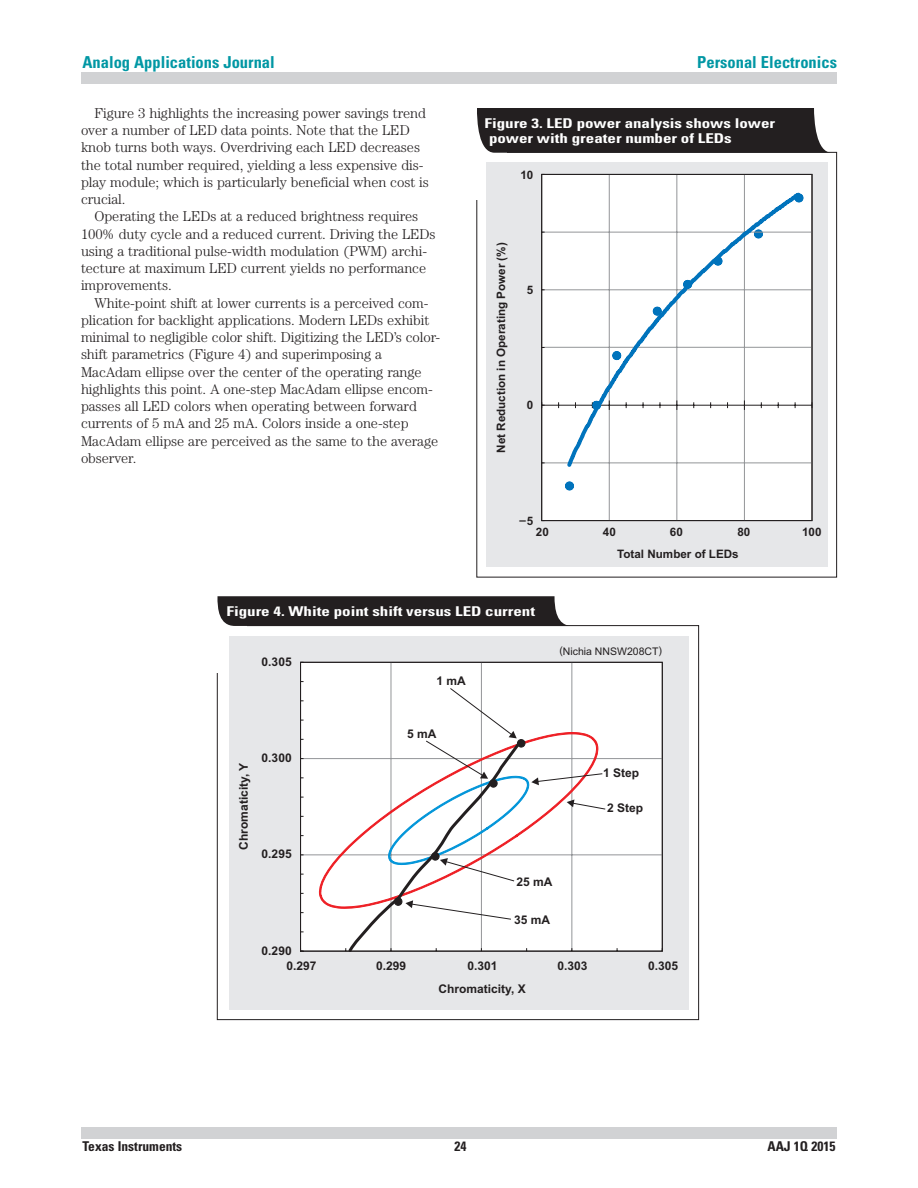
<style>
.page{position:relative;width:918px;height:1188px;background:#fff}
.page>*{position:absolute;margin:0;border:0;box-sizing:border-box;transform-origin:0 0}
.t1{font:700 condensed 16.5px "Univers";color:#0097a4}
.t2{font:300 14.25px/17.2px "Century";letter-spacing:-.005em;color:#231f20}
.t3{font:700 condensed 13.5px/15px "Univers";color:#fff;scale:1.26 1}
.t4{font:700 condensed 13.5px "Univers";color:#231f20}
.t5{font:700 12px "Arial";color:#231f20}
.t6{font:700 11.7px "Arial";color:#231f20}
.t7{font:10.5px "Arial";color:#231f20}
</style>
<div class="page">
<div style="left:81px;top:1127px;width:756px;height:11px;background:#d1d2d4"></div>
<div style="left:81px;top:73px;width:756px;height:11px;background:#d1d2d4"></div>
<svg style="left:477px;top:108px;width:355px;height:45px;background:#2e2a2b"></svg>
<div style="left:486px;top:162px;width:341px;height:405px;background:#e6e7e9"></div>
<svg style="left:541px;top:174px;width:272px;height:347px;background:#f3f5f6"></svg>
<div style="left:593px;top:401px;width:7px;height:8px;background:#0073bc;border-radius:50%"></div>
<div style="left:593px;top:401px;width:7px;height:8px;border:1px solid #0073bc;border-radius:50%"></div>
<svg style="left:217px;top:596px;width:355px;height:30px;background:#2f2b2c"></svg>
<div style="left:229px;top:637px;width:459px;height:373px;background:#e6e7e9"></div>
<svg style="left:300px;top:661px;width:363px;height:291px;background:#f3f2f3"></svg>
<div style="left:309px;top:728px;width:313px;height:192px;background:#fff"></div>
<svg style="left:346px;top:687px;width:260px;height:265px;background:#f3f0f1"></svg>
<p class="t1" style="left:82px;top:52px;width:194px">Analog Applications Journal</p>
<p class="t1" style="left:697px;top:52px;width:141px">Personal Electronics</p>
<p class="t2" style="left:81px;top:104px;width:349px;text-indent:14px">Figure 3 highlights the increasing power savings trend over a number of LED data points. Note that the LED knob turns both ways. Overdriving each LED decreases the total number required, yielding a less expensive dis&shy;play module; which is particularly beneficial when cost is crucial.</p>
<p class="t2" style="left:81px;top:208px;width:356px;text-indent:14px">Operating the LEDs at a reduced brightness requires 100% duty cycle and a reduced current. Driving the LEDs using a traditional pulse-width modulation (PWM) archi&shy;tecture at maximum LED current yields no performance improvements.</p>
<p class="t2" style="left:81px;top:294px;width:361px;text-indent:14px">White-point shift at lower currents is a perceived com&shy;plication for backlight applications. Modern LEDs exhibit minimal to negligible color shift. Digitizing the LED’s color&shy;shift parametrics (Figure 4) and superimposing a MacAdam ellipse over the center of the operating range highlights this point. A one-step MacAdam ellipse encom&shy;passes all LED colors when operating between forward currents of 5 mA and 25 mA. Colors inside a one-step MacAdam ellipse are perceived as the same to the average observer.</p>
<p class="t3" style="left:489px;top:115px;width:229px;text-indent:-4px">Figure 3. LED power analysis shows lower power with greater number of LEDs</p>
<p class="t6" style="left:521px;top:168px;width:14px">10</p>
<p class="t6" style="left:494px;top:453px;width:212px;rotate:-90deg">Net Reduction in Operating Power (%)</p>
<p class="t6" style="left:527px;top:283px;width:8px">5</p>
<p class="t6" style="left:527px;top:398px;width:8px">0</p>
<p class="t6" style="left:520px;top:513px;width:15px">–5</p>
<p class="t6" style="left:536px;top:526px;width:14px">20</p>
<p class="t6" style="left:603px;top:526px;width:14px">40</p>
<p class="t6" style="left:670px;top:526px;width:14px">60</p>
<p class="t6" style="left:738px;top:526px;width:14px">80</p>
<p class="t6" style="left:802px;top:526px;width:21px">100</p>
<p class="t3" style="left:226px;top:603px;width:246px">Figure 4. White point shift versus LED current</p>
<p class="t5" style="left:262px;top:655px;width:32px">0.305</p>
<p class="t5" style="left:237px;top:850px;width:88px;rotate:-90deg">Chromaticity, Y</p>
<p class="t5" style="left:262px;top:751px;width:32px">0.300</p>
<p class="t5" style="left:262px;top:847px;width:32px">0.295</p>
<p class="t5" style="left:436px;top:674px;width:31px">1 mA</p>
<p class="t5" style="left:407px;top:727px;width:31px">5 mA</p>
<p class="t6" style="left:617px;top:548px;width:123px">Total Number of LEDs</p>
<p class="t7" style="left:559px;top:645px;width:104px">(Nichia NNSW208CT)</p>
<p class="t5" style="left:603px;top:766px;width:38px">1 Step</p>
<p class="t5" style="left:607px;top:801px;width:38px">2 Step</p>
<p class="t5" style="left:517px;top:875px;width:38px">25 mA</p>
<p class="t5" style="left:262px;top:943px;width:32px">0.290</p>
<p class="t5" style="left:514px;top:913px;width:38px">35 mA</p>
<p class="t5" style="left:286px;top:958px;width:32px">0.297</p>
<p class="t5" style="left:376px;top:958px;width:32px">0.299</p>
<p class="t5" style="left:468px;top:958px;width:32px">0.301</p>
<p class="t5" style="left:557px;top:958px;width:32px">0.303</p>
<p class="t5" style="left:648px;top:958px;width:32px">0.305</p>
<p class="t5" style="left:439px;top:982px;width:89px">Chromaticity, X</p>
<p class="t4" style="left:82px;top:1138px;width:101px">Texas Instruments</p>
<p class="t4" style="left:455px;top:1138px;width:13px">24</p>
<p class="t4" style="left:767px;top:1138px;width:70px">AAJ 1Q 2015</p>
</div>
